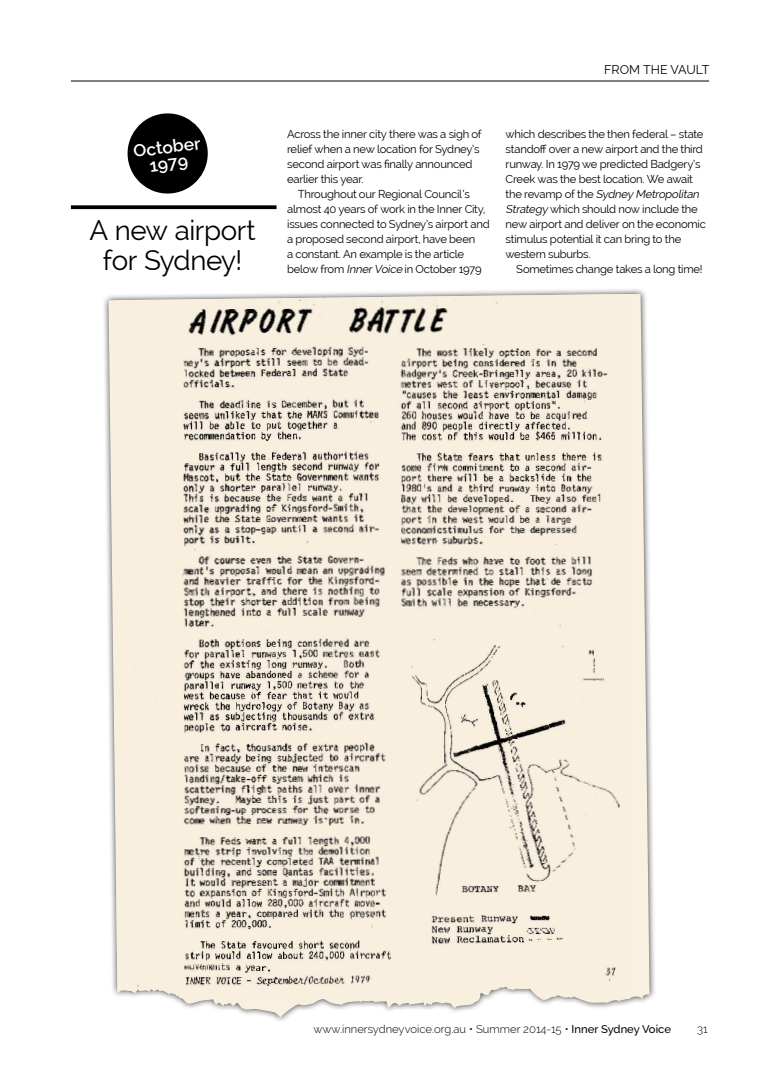
<style>
.page{position:relative;width:780px;height:1088px;background:#fff}
.page>*{position:absolute;margin:0;border:0;box-sizing:border-box;transform-origin:0 0}
.t1{font:27.62px/30px "Raleway";letter-spacing:-.03em;color:#000;text-align:center}
.t2{font:600 17.5px/16.2px "Raleway";color:#fff;text-align:center}
.t3{font:12.5px "Raleway";color:#000}
.t4{font:11.25px/15px "Raleway";letter-spacing:-.02em;color:#000}
.t5{font:300 11.25px "Raleway";color:#000}
.s1{font-style:italic}
.s2{font-weight:500}
</style>
<div class="page">
<hr style="left:71px;top:81px;width:638px;height:1px;background:#000">
<div style="left:102px;top:287px;width:554px;height:737px;background:#000;opacity:.75"></div>
<svg style="left:108px;top:294px;width:541px;height:724px;fill:#f9f0e0"></svg>
<img style="left:114px;top:294px;width:515px;height:707px">
<svg style="left:127px;top:113px;width:81px;height:81px"></svg>
<svg style="left:71px;top:205px;width:205px;height:4px"></svg>
<h2 class="t2" style="left:132px;top:143px;width:74px;rotate:-7deg">October<br>1979</h2>
<h1 class="t1" style="left:89px;top:215px;width:168px">A new airport for Sydney!</h1>
<p class="t3" style="left:604px;top:62px;width:99px">from the vault</p>
<p class="t4" style="left:287px;top:126px;width:196px">Across the inner city there was a sigh of relief when a new location for Sydney’s second airport was finally announced earlier this year.</p>
<p class="t4" style="left:287px;top:186px;width:204px;text-indent:11px">Throughout our Regional Council’s almost 40 years of work in the I nner City, issues connected to Sydney’s airport and a proposed second airport, have been<br>a constant. An example is the article below from <span class="s1">InnerVoice</span> in October 1979</p>
<p class="t4" style="left:505px;top:126px;width:202px">which describes the then federal – state standoff over a new airport and the third runway. In 1979 we predicted Badgery’s Creek was the best location. We await<br>t h e rev a m p o f t h e <span class="s1">Sydney Metropolitan Strategy</span> which should now include the new airport and deliver on the economic stimulus potential it can bring to the western suburbs.</p>
<p class="t4" style="left:516px;top:261px;width:188px">Sometimes change takes a long time!</p>
<p class="t5" style="left:313px;top:1022px;width:359px">www.innersydneyvoice.org.au • Summer 2014-15 • <span class="s2">Inner Sydney Voice</span></p>
<p class="t5" style="left:697px;top:1022px;width:12px">31</p>
</div>
